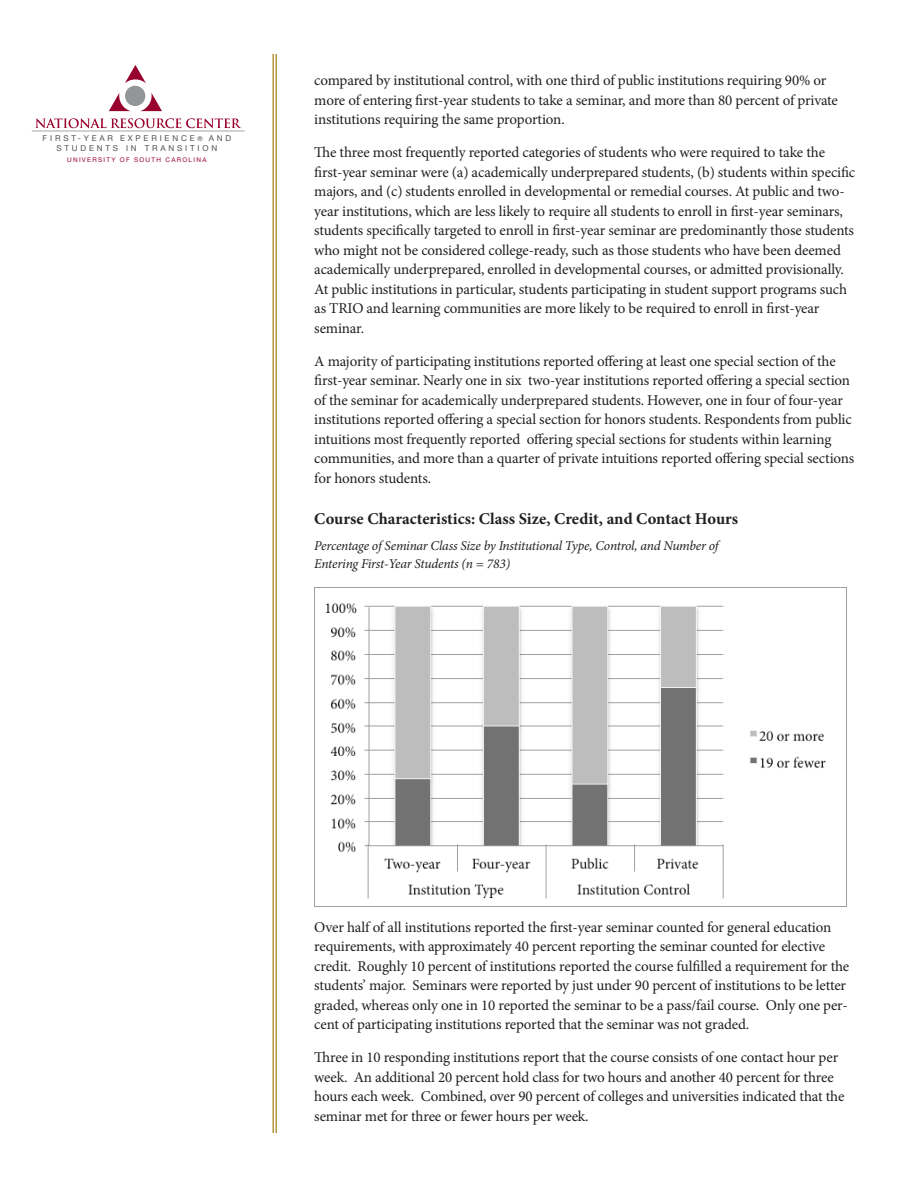
<style>
.page{position:relative;width:918px;height:1188px;background:#fff}
.page>*{position:absolute;margin:0;border:0;box-sizing:border-box;transform-origin:0 0}
.Section_Header{font:700 16.5px "Minion Pro";color:#231f20}
.body_copy{font:15px/19.5px "Minion Pro";letter-spacing:-.01em;color:#231f20}
.body_copy-2{font:italic 13.5px/18px "Minion Pro";letter-spacing:-.02em;color:#231f20}
.t1{font:8.1px/10.5px "Helvetica Neue";letter-spacing:.35em;color:#4e4f50;text-align:center}
.t2{font:6.45px "Helvetica Neue";letter-spacing:.2em;color:#98012d}
.s1{font-size:6.45px}
</style>
<div class="page">
<svg style="left:35px;top:118px;width:206px;height:10px"></svg>
<hr style="left:32px;top:131px;width:213px;height:1px;background:#a1a3a6">
<svg style="left:125px;top:65px;width:21px;height:18px"></svg>
<svg style="left:109px;top:93px;width:21px;height:18px"></svg>
<svg style="left:140px;top:93px;width:22px;height:18px"></svg>
<div style="left:125px;top:86px;width:20px;height:20px;background:#939598;border-radius:50%"></div>
<hr style="left:276px;top:54px;width:1px;height:1079px;background:#b28f2f">
<hr style="left:273px;top:54px;width:1px;height:1079px;background:#b28f2f">
<img style="left:314px;top:587px;width:533px;height:320px">
<p class="t1" style="left:43px;top:132px;width:190px">FIRST-YEAR EXPERIENCE<span class="s1">®</span> AND<br>STUDENTS IN TRANSITION</p>
<p class="t2" style="left:67px;top:156px;width:141px">UNIVERSITY OF SOUTH CAROLINA</p>
<p class="body_copy" style="left:314px;top:71px;width:525px">compared by institutional control, with one third of public institutions requiring 90% or more of entering first-year students to take a seminar, and more than 80 percent of private institutions requiring the same proportion.</p>
<p class="body_copy" style="left:314px;top:143px;width:543px">The three most frequently reported categories of students who were required to take the first-year seminar were (a) academically underprepared students, (b) students within specific majors, and (c) students enrolled in developmental or remedial courses. At public and two&shy;year institutions, which are less likely to require all students to enroll in first-year seminars, students specifically targeted to enroll in first-year seminar are predominantly those students who might not be considered college-ready, such as those students who have been deemed academically underprepared, enrolled in developmental courses, or admitted provisionally.<br>At public institutions in particular, students participating in student support programs such as TRIO and learning communities are more likely to be required to enroll in first-year seminar.</p>
<p class="body_copy" style="left:314px;top:351px;width:542px">A majority of participating institutions reported offering at least one special section of the first-year seminar. Nearly one in six two-year institutions reported offering a special section of the seminar for academically underprepared students. However, one in four of four-year institutions reported offering a special section for honors students. Respondents from public intuitions most frequently reported offering special sections for students within learning communities, and more than a quarter of private intuitions reported offering special sections for honors students.</p>
<p class="Section_Header" style="left:314px;top:507px;width:425px">Course Characteristics: Class Size, Credit, and Contact Hours</p>
<p class="body_copy-2" style="left:314px;top:537px;width:406px">Percentage of Seminar Class Size by Institutional Type, Control, and Number of<br>Entering First-Year Students (n = 783)</p>
<p class="body_copy" style="left:314px;top:917px;width:537px">Over half of all institutions reported the first-year seminar counted for general education requirements, with approximately 40 percent reporting the seminar counted for elective credit. Roughly 10 percent of institutions reported the course fulfilled a requirement for the students’ major. Seminars were reported by just under 90 percent of institutions to be letter graded, whereas only one in 10 reported the seminar to be a pass/fail course. Only one per&shy;cent of participating institutions reported that the seminar was not graded.</p>
<p class="body_copy" style="left:314px;top:1048px;width:532px">Three in 10 responding institutions report that the course consists of one contact hour per week. An additional 20 percent hold class for two hours and another 40 percent for three hours each week. Combined, over 90 percent of colleges and universities indicated that the seminar met for three or fewer hours per week.</p>
</div>
